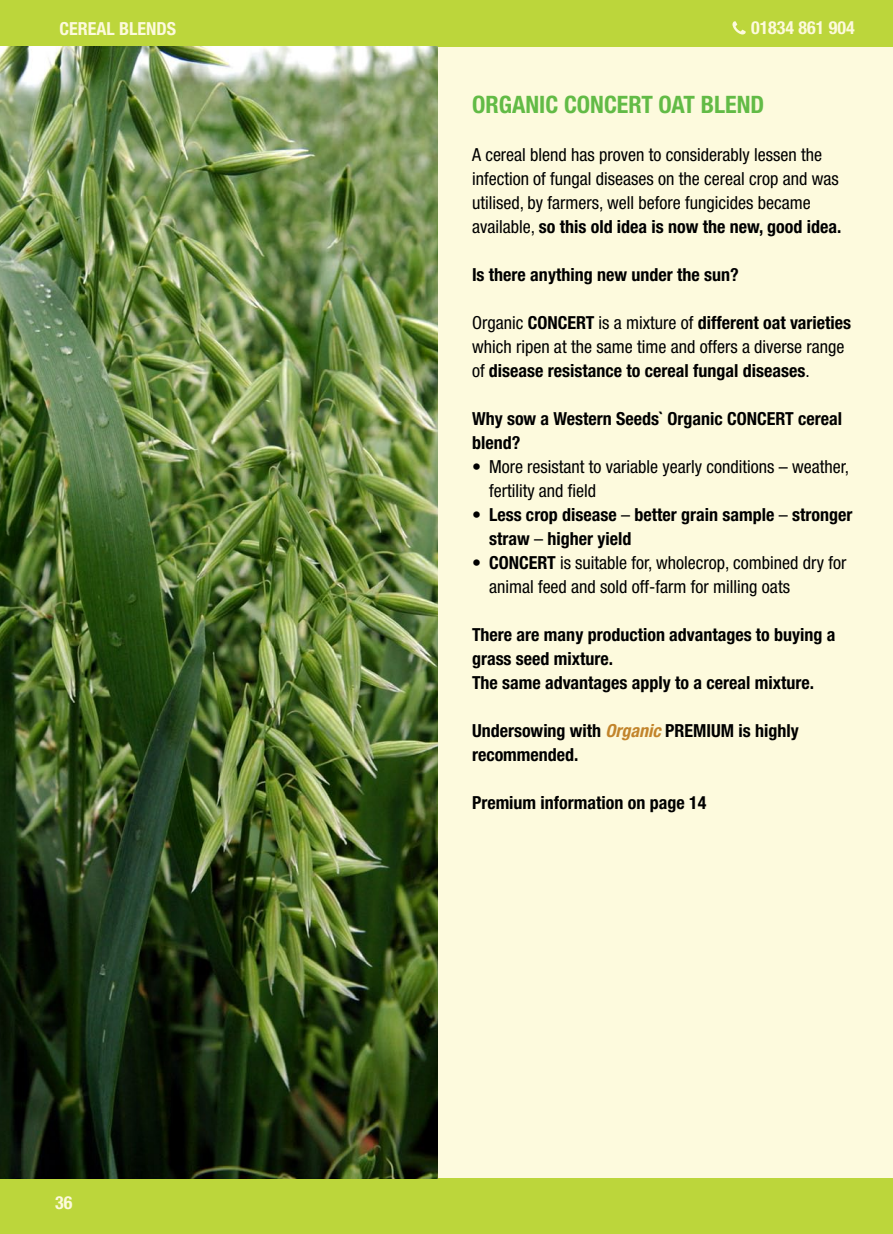
<style>
.page{position:relative;width:893px;height:1234px;background:#fff}
.page>*{position:absolute;margin:0;border:0;box-sizing:border-box;transform-origin:0 0}
.small_header_green{font:700 condensed 24px "Helvetica Neue LT Std";color:#62bb46}
.bullets_normal_pages{font:condensed 18px/24px "Helvetica Neue LT Std";color:#000}
.bullets_normal_pages-2{font:700 condensed 18px/24px "Helvetica Neue LT Std";color:#000}
.t1{font:700 condensed 18px "Helvetica Neue LT Std";color:#fdfadd}
.s1{font-weight:700}
.s2{font-weight:400}
.s3{font-style:italic;color:#c2842b}
</style>
<div class="page">
<div style="left:0;top:0;width:893px;height:1233px;background:#fdfadd"></div>
<div style="left:0;top:1178px;width:893px;height:55px;background:#bcd63b"></div>
<div style="left:0;top:0;width:893px;height:47px;background:#bcd63b"></div>
<svg style="left:732px;top:21px;width:14px;height:14px"></svg>
<img style="left:0;top:47px;width:438px;height:1131px">
<p class="t1" style="left:60px;top:18px;width:118px">CEREAL BLENDS</p>
<p class="t1" style="left:55px;top:1190px;width:19px">36</p>
<p class="t1" style="left:751px;top:17px;width:105px">01834 861 904</p>
<p class="small_header_green" style="left:472px;top:90px;width:294px">ORGANIC CONCERT OAT BLEND</p>
<p class="bullets_normal_pages" style="left:472px;top:142px;width:371px">A cereal blend has proven to considerably lessen the infection of fungal diseases on the cereal crop and was utilised, by farmers, well before fungicides became available, <span class="s1">so this old idea is now the new, good idea.</span></p>
<p class="bullets_normal_pages-2" style="left:472px;top:262px;width:268px">Is there anything new under the sun?</p>
<p class="bullets_normal_pages" style="left:472px;top:310px;width:381px">Organic <span class="s1">CONCERT</span> is a mixture of <span class="s1">different oat varieties </span>which ripen at the same time and offers a diverse range of <span class="s1">disease resistance to cereal fungal diseases</span>.</p>
<p class="bullets_normal_pages-2" style="left:472px;top:406px;width:372px">Why sow a Western Seeds` Organic CONCERT cereal blend?</p>
<p class="bullets_normal_pages" style="left:489px;top:454px;width:362px;text-indent:-17px">• More resistant to variable yearly conditions – weather, fertility and field</p>
<p class="bullets_normal_pages-2" style="left:489px;top:502px;width:365px;text-indent:-17px"><span class="s2">•</span> Less crop disease <span class="s2">–</span> better grain sample <span class="s2">–</span> stronger straw <span class="s2">–</span> higher yield</p>
<p class="bullets_normal_pages" style="left:489px;top:550px;width:359px;text-indent:-17px">• <span class="s1">CONCERT</span> is suitable for, wholecrop, combined dry for animal feed and sold off-farm for milling oats</p>
<p class="bullets_normal_pages-2" style="left:472px;top:622px;width:365px">There are many production advantages to buying a grass seed mixture.</p>
<p class="bullets_normal_pages-2" style="left:472px;top:670px;width:343px">The same advantages apply to a cereal mixture.</p>
<p class="bullets_normal_pages-2" style="left:472px;top:718px;width:328px">Undersowing with <span class="s3">Organic</span> PREMIUM is highly recommended.</p>
<p class="bullets_normal_pages-2" style="left:472px;top:790px;width:236px">Premium information on page 14</p>
</div>
